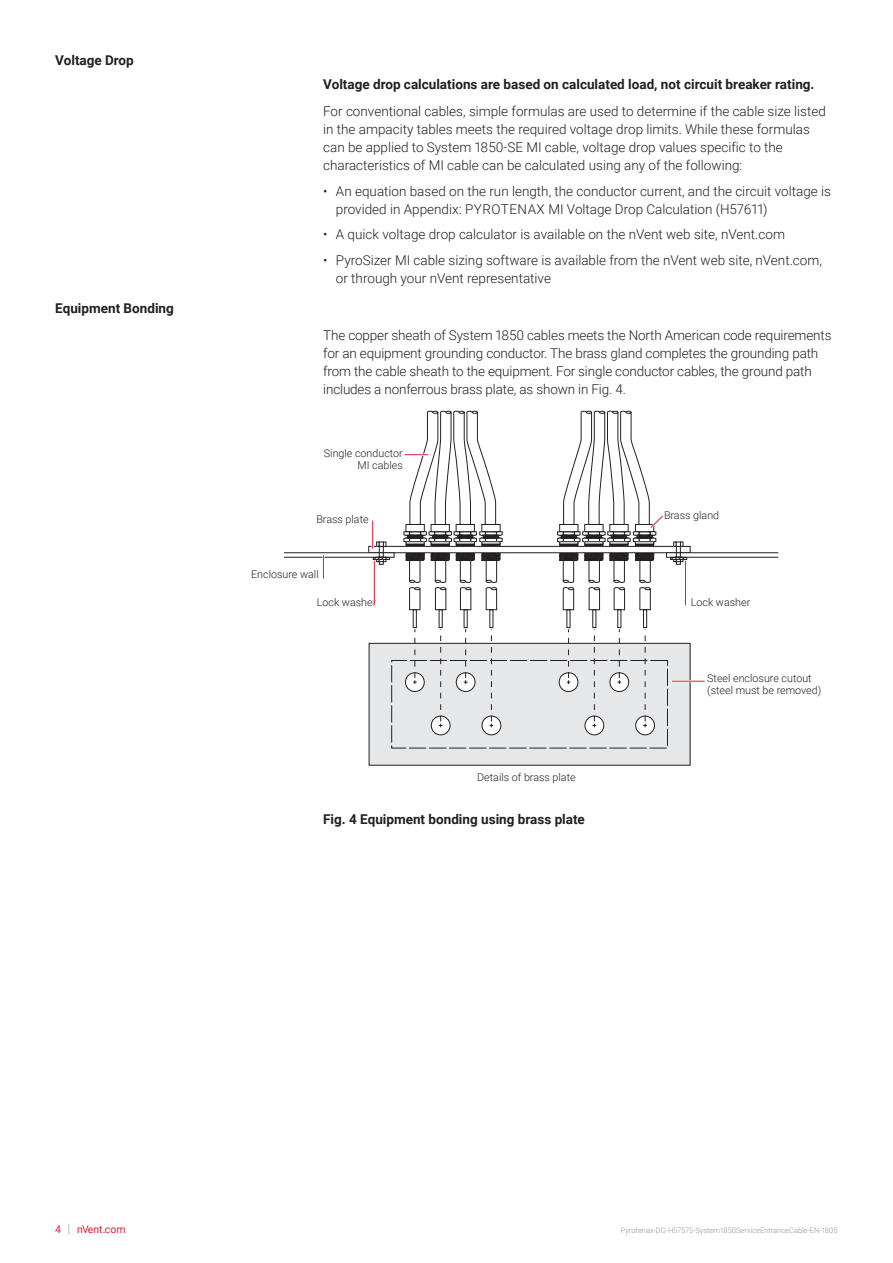
<style>
.page{position:relative;width:893px;height:1263px;background:#fff}
.page>*{position:absolute;margin:0;border:0;box-sizing:border-box;transform-origin:0 0}
.t1{font:300 13.5px/18px "Roboto";color:#231f20}
.t2{font:700 13.5px "Roboto";color:#231f20}
.t3{font:300 10.8px/12.1px "Roboto";color:#231f20;text-align:right}
.t4{font:10.5px "Roboto";color:#db2230}
.t5{font:300 7.5px "Roboto";color:#8f959e}
.s1{font-weight:300;font-size:12.6px;color:#8f959e}
</style>
<div class="page">
<div style="left:369px;top:643px;width:321px;height:122px;background:#e6e7e9"></div>
<div style="left:391px;top:660px;width:277px;height:88px;border:1px dashed #231f20"></div>
<div style="left:431px;top:716px;width:19px;height:19px;background:#fff;border-radius:50%"></div>
<div style="left:431px;top:716px;width:19px;height:19px;border:1px solid #231f20;border-radius:50%"></div>
<svg style="left:404px;top:629px;width:22px;height:63px"></svg>
<svg style="left:439px;top:629px;width:3px;height:98px"></svg>
<svg style="left:455px;top:629px;width:21px;height:63px"></svg>
<div style="left:413px;top:609px;width:4px;height:19px;border:1px solid #231f20"></div>
<div style="left:482px;top:716px;width:19px;height:19px;background:#fff;border-radius:50%"></div>
<div style="left:482px;top:716px;width:19px;height:19px;border:1px solid #231f20;border-radius:50%"></div>
<svg style="left:490px;top:629px;width:3px;height:98px"></svg>
<svg style="left:403px;top:531px;width:100px;height:79px"></svg>
<svg style="left:405px;top:411px;width:91px;height:114px"></svg>
<div style="left:585px;top:716px;width:19px;height:19px;background:#fff;border-radius:50%"></div>
<div style="left:585px;top:716px;width:19px;height:19px;border:1px solid #231f20;border-radius:50%"></div>
<svg style="left:557px;top:629px;width:23px;height:63px"></svg>
<svg style="left:592px;top:629px;width:4px;height:98px"></svg>
<svg style="left:609px;top:629px;width:21px;height:63px"></svg>
<div style="left:636px;top:716px;width:18px;height:19px;background:#fff;border-radius:50%"></div>
<div style="left:635px;top:716px;width:20px;height:19px;border:1px solid #231f20;border-radius:50%"></div>
<svg style="left:643px;top:629px;width:4px;height:98px"></svg>
<div style="left:643px;top:609px;width:4px;height:19px;border:1px solid #231f20"></div>
<div style="left:369px;top:546px;width:321px;height:7px;background:#fff"></div>
<div style="left:368px;top:546px;width:322px;height:7px;border:1px solid #231f20"></div>
<svg style="left:687px;top:552px;width:92px;height:6px"></svg>
<svg style="left:284px;top:552px;width:110px;height:6px"></svg>
<hr style="left:322px;top:555px;width:3px;height:23px;background:#fff">
<svg style="left:323px;top:555px;width:1px;height:23px"></svg>
<svg style="left:372px;top:521px;width:14px;height:27px"></svg>
<div style="left:379px;top:546px;width:4px;height:11px;border:1px solid #231f20"></div>
<hr style="left:672px;top:680px;width:32px;height:2px;background:#fff">
<hr style="left:672px;top:681px;width:32px;height:1px;background:#db2230">
<hr style="left:374px;top:561px;width:1px;height:44px;background:#db2230">
<div style="left:373px;top:557px;width:17px;height:3px;border:1px solid #231f20"></div>
<svg style="left:373px;top:557px;width:16px;height:7px"></svg>
<svg style="left:557px;top:411px;width:130px;height:199px"></svg>
<p class="t2" style="left:55px;top:51px;width:80px">Voltage Drop</p>
<p class="t2" style="left:55px;top:299px;width:120px">Equipment Bonding</p>
<p class="t2" style="left:323px;top:75px;width:493px">Voltage drop calculations are based on calculated load, not circuit breaker rating.</p>
<p class="t1" style="left:323px;top:101px;width:504px">For conventional cables, simple formulas are used to determine if the cable size listed in the ampacity tables meets the required voltage drop limits. While these formulas can be applied to System 1850-SE MI cable, voltage drop values specific to the characteristics of MI cable can be calculated using any of the following:</p>
<p class="t1" style="left:336px;top:182px;width:496px;text-indent:-13px">• An equation based on the run length, the conductor current, and the circuit voltage is provided in Appendix: PYROTENAX MI Voltage Drop Calculation (H57611)</p>
<p class="t1" style="left:323px;top:225px;width:463px">• A quick voltage drop calculator is available on the nVent web site, nVent.com</p>
<p class="t1" style="left:336px;top:250px;width:488px;text-indent:-13px">• PyroSizer MI cable sizing software is available from the nVent web site, nVent.com, or through your nVent representative</p>
<p class="t1" style="left:323px;top:326px;width:510px">The copper sheath of System 1850 cables meets the North American code requirements for an equipment grounding conductor. The brass gland completes the grounding path from the cable sheath to the equipment. For single conductor cables, the ground path includes a nonferrous brass plate, as shown in Fig. 4.</p>
<p class="t3" style="left:324px;top:447px;width:80px">Single conductor<br>MI cables</p>
<p class="t3" style="left:316px;top:513px;width:54px">Brass plate</p>
<p class="t3" style="left:251px;top:567px;width:69px">Enclosure wall</p>
<p class="t3" style="left:664px;top:508px;width:57px">Brass gland</p>
<p class="t3" style="left:317px;top:595px;width:61px">Lock washer</p>
<p class="t3" style="left:691px;top:595px;width:61px">Lock washer</p>
<p class="t3" style="left:477px;top:771px;width:100px">Details of brass plate</p>
<p class="t2" style="left:323px;top:810px;width:263px">Fig. 4 Equipment bonding using brass plate</p>
<p class="t3" style="left:707px;top:672px;width:116px;text-align:left">Steel enclosure cutout (steel must be removed)</p>
<p class="t4" style="left:55px;top:1222px;width:72px">4 <span class="s1">|</span> nVent.com</p>
<p class="t5" style="left:621px;top:1225px;width:218px">Pyrotenax-DG-H57575-System1850ServiceEntranceCable-EN-1805</p>
</div>
